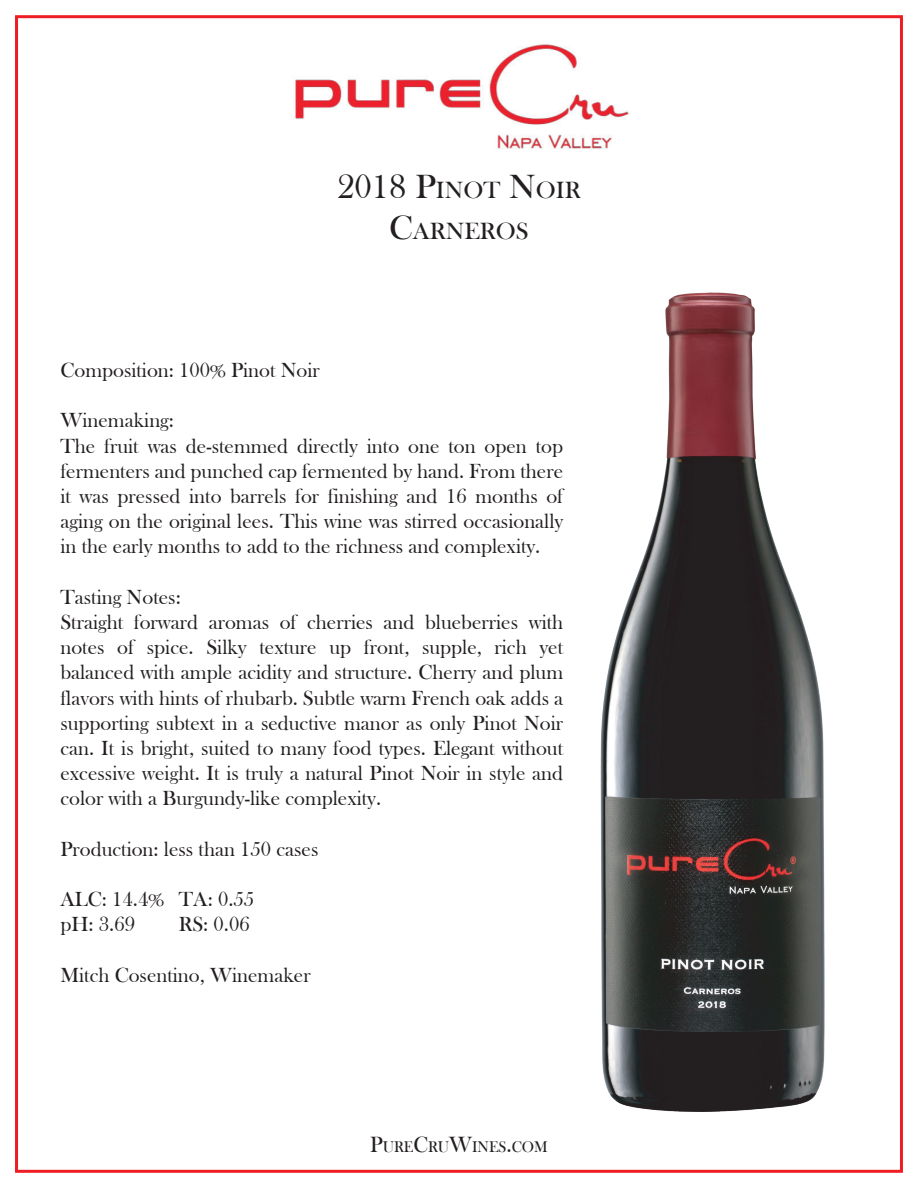
<style>
.page{position:relative;width:918px;height:1188px;background:#fff}
.page>*{position:absolute;margin:0;border:0;box-sizing:border-box;transform-origin:0 0}
.t1{font:24.15px/40.5px "Bask Old Face";color:#231f20;text-align:center}
.t2{font:21px/25.2px "Bask Old Face";color:#231f20}
.t3{font:15.9px "Bask Old Face";color:#231f20;scale:.96 1}
.s1{font-size:34.5px}
.s2{font-size:22.65px}
</style>
<div class="page">
<img style="left:295px;top:44px;width:334px;height:105px">
<img style="left:330px;top:202px;width:573px;height:971px">
<p class="t1" style="left:337px;top:171px;width:245px"><span class="s1">2018 P</span>INOT <span class="s1">N</span>OIR<br><span class="s1">C</span>ARNEROS</p>
<p class="t2" style="left:60px;top:358px;width:261px">Composition: 100% Pinot Noir</p>
<p class="t2" style="left:60px;top:408px;width:504px">Winemaking:<br>The fruit was de-stemmed directly into one ton open top fermenters and punched cap fermented by hand. From there it was pressed into barrels for finishing and 16 months of aging on the original lees. This wine was stirred occasionally in the early months to add to the richness and complexity.</p>
<p class="t2" style="left:60px;top:585px;width:504px">Tasting Notes:<br>Straight forward aromas of cherries and blueberries with notes of spice. Silky texture up front, supple, rich yet balanced with ample acidity and structure. Cherry and plum flavors with hints of rhubarb. Subtle warm French oak adds a supporting subtext in a seductive manor as only Pinot Noir can. It is bright, suited to many food types. Elegant without excessive weight. It is truly a natural Pinot Noir in style and color with a Burgundy-like complexity.</p>
<p class="t2" style="left:60px;top:837px;width:260px">Production: less than 150 cases</p>
<p class="t2" style="left:60px;top:887px;width:195px">ALC: 14.4% TA: 0.55 pH: 3.69</p>
<p class="t2" style="left:179px;top:912px;width:72px">RS: 0.06</p>
<p class="t2" style="left:60px;top:963px;width:252px">Mitch Cosentino, Winemaker</p>
<p class="t3" style="left:370px;top:1138px;width:187px"><span class="s2">P</span>URE<span class="s2">C</span>RU<span class="s2">W</span>INES<span class="s2">.</span>COM</p>
</div>
